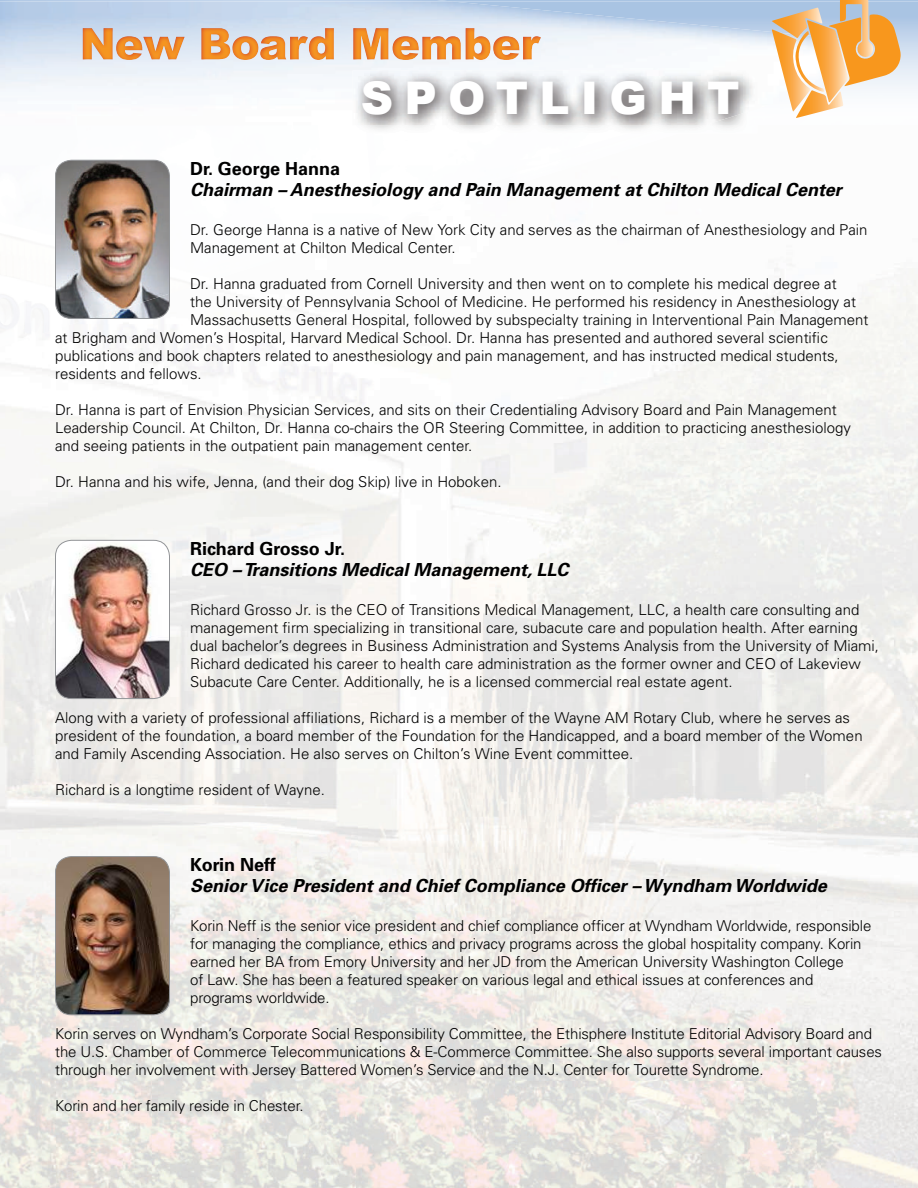
<style>
.page{position:relative;width:918px;height:1188px;background:#fff}
.page>*{position:absolute;margin:0;border:0;box-sizing:border-box;transform-origin:0 0}
.t1{font:900 45px "Arial";letter-spacing:.25em;color:#fff}
.t2{font:italic 700 18px "Univers";color:#000}
.t3{font:700 18px "Univers";color:#000}
.t4{font:300 15px/18px "Univers";color:#000}
</style>
<div class="page">
<img style="left:0;top:363px;width:50px;height:825px">
<img style="left:510px;top:264px;width:408px;height:924px">
<img style="left:357px;top:329px;width:153px;height:859px">
<img style="left:153px;top:303px;width:204px;height:885px">
<img style="left:50px;top:319px;width:103px;height:869px">
<img style="left:56px;top:857px;width:114px;height:158px">
<div style="left:55px;top:856px;width:115px;height:159px;border:1px solid #939598;border-radius:16px"></div>
<img style="left:56px;top:540px;width:114px;height:159px">
<div style="left:55px;top:540px;width:115px;height:159px;border:1px solid #939598;border-radius:16px"></div>
<img style="left:0;top:159px;width:104px;height:188px">
<svg style="left:772px;top:0;width:129px;height:118px"></svg>
<img style="left:56px;top:160px;width:114px;height:158px">
<div style="left:55px;top:160px;width:115px;height:159px;border:1px solid #939598;border-radius:16px"></div>
<img style="left:353px;top:70px;width:405px;height:55px">
<img style="left:83px;top:28px;width:458px;height:32px">
<h1 class="t1" style="left:361px;top:72px;width:380px">SPOTLIGHT</h1>
<p class="t3" style="left:190px;top:157px;width:151px">Dr. George Hanna</p>
<p class="t2" style="left:190px;top:178px;width:653px">Chairman – Anesthesiology and Pain Management at Chilton Medical Center</p>
<p class="t4" style="left:190px;top:220px;width:679px">Dr. George Hanna is a native of New York City and serves as the chairman of Anesthesiology and Pain<br>Management at Chilton Medical Center.</p>
<p class="t4" style="left:190px;top:274px;width:648px">Dr. Hanna graduated from Cornell University and then went on to complete his medical degree at</p>
<p class="t4" style="left:190px;top:292px;width:668px">the University of Pennsylvania School of Medicine. He performed his residency in Anesthesiology at</p>
<p class="t4" style="left:190px;top:310px;width:680px">Massachusetts General Hospital, followed by subspecialty training in Interventional Pain Management</p>
<p class="t4" style="left:55px;top:328px;width:774px">at Brigham and Women’s Hospital, Harvard Medical School. Dr. Hanna has presented and authored several scientific</p>
<p class="t4" style="left:55px;top:346px;width:785px">publications and book chapters related to anesthesiology and pain management, and has instructed medical students,</p>
<p class="t4" style="left:55px;top:364px;width:148px">residents and fellows.</p>
<p class="t4" style="left:55px;top:400px;width:797px">Dr. Hanna is part of Envision Physician Services, and sits on their Credentialing Advisory Board and Pain Management<br>Leadership Council. At Chilton, Dr. Hanna co-chairs the OR Steering Committee, in addition to practicing anesthesiology and seeing patients in the outpatient pain management center.</p>
<p class="t4" style="left:55px;top:472px;width:448px">Dr. Hanna and his wife, Jenna, (and their dog Skip) live in Hoboken.</p>
<p class="t3" style="left:190px;top:537px;width:157px">Richard Grosso Jr.</p>
<p class="t2" style="left:190px;top:558px;width:380px">CEO – Transitions Medical Management, LLC</p>
<p class="t4" style="left:190px;top:600px;width:691px">Richard Grosso Jr. is the CEO of Transitions Medical Management, LLC, a health care consulting and management firm specializing in transitional care, subacute care and population health. After earning dual bachelor’s degrees in Business Administration and Systems Analysis from the University of Miami, Richard dedicated his career to health care administration as the former owner and CEO of Lakeview Subacute Care Center. Additionally, he is a licensed commercial real estate agent.</p>
<p class="t4" style="left:55px;top:708px;width:809px">Along with a variety of professional affiliations, Richard is a member of the Wayne AM Rotary Club, where he serves as president of the foundation, a board member of the Foundation for the Handicapped, and a board member of the Women and Family Ascending Association. He also serves on Chilton’s Wine Event committee.</p>
<p class="t4" style="left:55px;top:780px;width:271px">Richard is a longtime resident of Wayne.</p>
<p class="t3" style="left:190px;top:853px;width:87px">Korin Neff</p>
<p class="t2" style="left:190px;top:874px;width:638px">Senior Vice President and Chief Compliance Officer – Wyndham Worldwide</p>
<p class="t4" style="left:190px;top:916px;width:683px">Korin Neff is the senior vice president and chief compliance officer at Wyndham Worldwide, responsible for managing the compliance, ethics and privacy programs across the global hospitality company. Korin earned her BA from Emory University and her JD from the American University Washington College<br>of Law. She has been a featured speaker on various legal and ethical issues at conferences and programs worldwide.</p>
<p class="t4" style="left:55px;top:1024px;width:828px">Korin serves on Wyndham’s Corporate Social Responsibility Committee, the Ethisphere Institute Editorial Advisory Board and the U.S. Chamber of Commerce Telecommunications &amp; E-Commerce Committee. She also supports several important causes through her involvement with Jersey Battered Women’s Service and the N.J. Center for Tourette Syndrome.</p>
<p class="t4" style="left:55px;top:1096px;width:250px">Korin and her family reside in Chester.</p>
</div>
